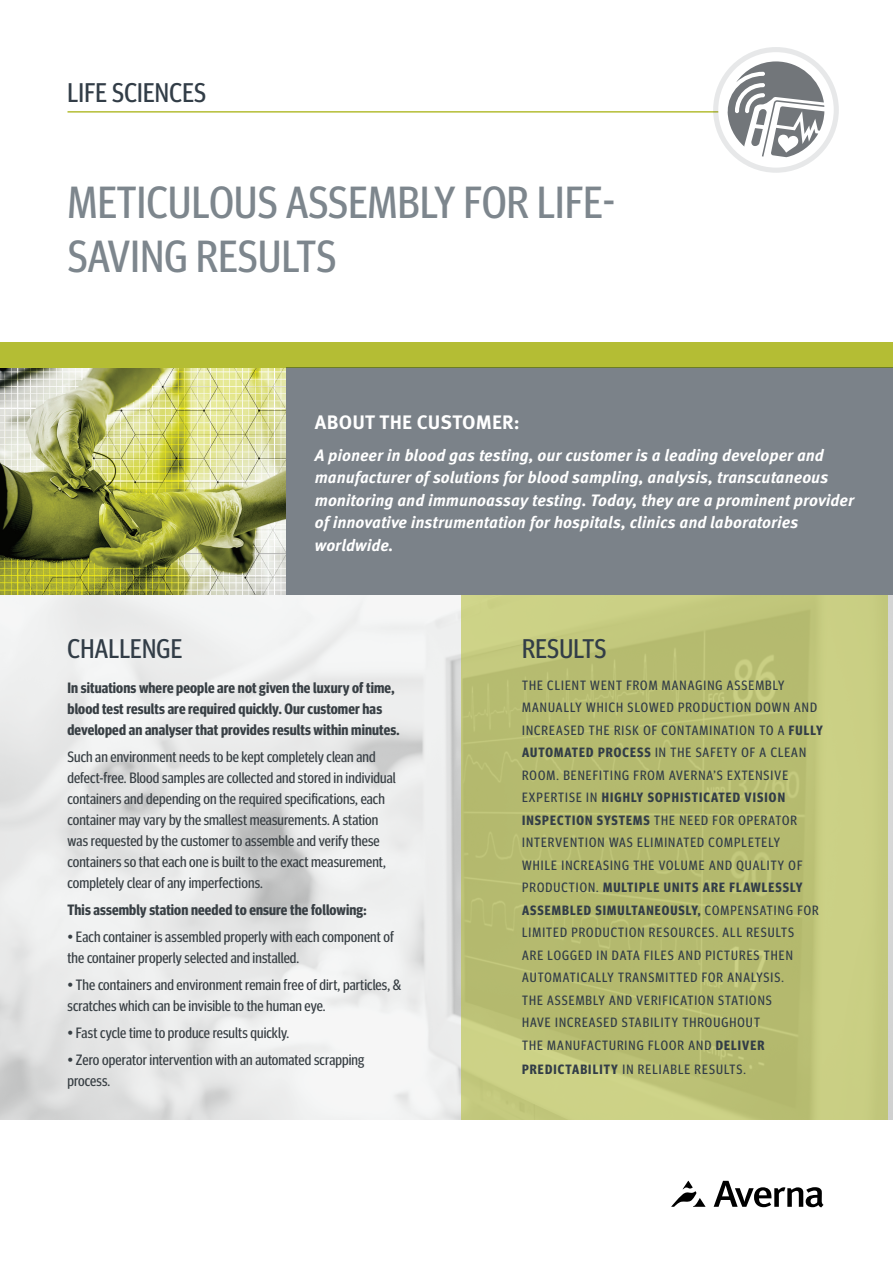
<style>
.page{position:relative;width:893px;height:1263px;background:#fff}
.page>*{position:absolute;margin:0;border:0;box-sizing:border-box;transform-origin:0 0}
.t1{font:condensed 45px/54px "Meta Headline OT";letter-spacing:.01em;color:#7d868d}
.t2{font:condensed 27px "Meta Headline OT";letter-spacing:.01em;color:#323d47}
.t3{font:700 19.5px "Meta OT";letter-spacing:.01em;color:#fff}
.t4{font:italic 700 16.5px/22.5px "Meta OT";color:#fff}
.t5{font:condensed 15px/21px "Meta Headline OT";letter-spacing:.005em;color:#383f44}
.t6{font:700 condensed 15px/21px "Meta Headline OT";letter-spacing:.005em;color:#383f44}
.t7{font:condensed 13.5px/22.5px "Meta Headline OT";letter-spacing:.08em;color:#323d47}
.s1{font-weight:700}
</style>
<div class="page">
<img style="left:0;top:368px;width:286px;height:227px">
<svg style="left:714px;top:1181px;width:109px;height:26px"></svg>
<svg style="left:671px;top:1181px;width:35px;height:26px"></svg>
<svg style="left:0;top:595px;width:893px;height:525px;fill:#ebecec"></svg>
<svg style="left:461px;top:595px;width:426px;height:525px;background:#bbc176"></svg>
<div style="left:0;top:342px;width:893px;height:26px;background:#b4bd34"></div>
<hr style="left:67px;top:111px;width:758px;height:2px;background:#b4bd34">
<div style="left:713px;top:47px;width:126px;height:126px;background:#e7e8e9;border-radius:50%"></div>
<div style="left:718px;top:52px;width:116px;height:116px;background:#fff;border-radius:50%"></div>
<svg style="left:728px;top:61px;width:96px;height:96px"></svg>
<div style="left:286px;top:368px;width:607px;height:227px;background:#7b8289"></div>
<h2 class="t2" style="left:68px;top:77px;width:140px">LIFE SCIENCES</h2>
<h1 class="t1" style="left:68px;top:176px;width:549px">METICULOUS ASSEMBLY FOR LIFE-<br>SAVING RESULTS</h1>
<h3 class="t3" style="left:315px;top:411px;width:206px">ABOUT THE CUSTOMER:</h3>
<p class="t4" style="left:315px;top:444px;width:541px">A pioneer in blood gas testing, our customer is a leading developer and manufacturer of solutions for blood sampling, analysis, transcutaneous monitoring and immunoassay testing. Today, they are a prominent provider of innovative instrumentation for hospitals, clinics and laboratories worldwide.</p>
<h2 class="t2" style="left:68px;top:633px;width:116px">CHALLENGE</h2>
<p class="t6" style="left:68px;top:678px;width:333px">In situations where people are not given the luxury of time, blood test results are required quickly. Our customer has developed an analyser that provides results within minutes.</p>
<p class="t5" style="left:68px;top:746px;width:330px">Such an environment needs to be kept completely clean and defect-free. Blood samples are collected and stored in individual containers and depending on the required specifications, each container may vary by the smallest measurements. A station was requested by the customer to assemble and verify these containers so that each one is built to the exact measurement, completely clear of any imperfections.</p>
<p class="t6" style="left:68px;top:900px;width:300px">This assembly station needed to ensure the following:</p>
<p class="t5" style="left:68px;top:926px;width:328px">• Each container is assembled properly with each component of the container properly selected and installed.</p>
<p class="t5" style="left:68px;top:974px;width:335px">• The containers and environment remain free of dirt, particles, &amp; scratches which can be invisible to the human eye.</p>
<p class="t5" style="left:68px;top:1022px;width:223px">• Fast cycle time to produce results quickly.</p>
<p class="t5" style="left:68px;top:1049px;width:298px">• Zero operator intervention with an automated scrapping process.</p>
<h2 class="t2" style="left:522px;top:633px;width:86px">RESULTS</h2>
<p class="t7" style="left:522px;top:674px;width:302px">THE CLIENT WENT FROM MANAGING ASSEMBLY MANUALLY WHICH SLOWED PRODUCTION DOWN AND INCREASED THE RISK OF CONTAMINATION TO A <span class="s1">FULLY AUTOMATED PROCESS</span> IN THE SAFETY OF A CLEAN ROOM. BENEFITING FROM AVERNA’S EXTENSIVE EXPERTISE IN <span class="s1">HIGHLY SOPHISTICATED VISION INSPECTION SYSTEMS</span> THE NEED FOR OPERATOR INTERVENTION WAS ELIMINATED COMPLETELY<br>WHILE INCREASING THE VOLUME AND QUALITY OF PRODUCTION. <span class="s1">MULTIPLE UNITS ARE FLAWLESSLY ASSEMBLED SIMULTANEOUSLY,</span> COMPENSATING FOR LIMITED PRODUCTION RESOURCES. ALL RESULTS<br>ARE LOGGED IN DATA FILES AND PICTURES THEN AUTOMATICALLY TRANSMITTED FOR ANALYSIS.<br>THE ASSEMBLY AND VERIFICATION STATIONS<br>HAVE INCREASED STABILITY THROUGHOUT<br>THE MANUFACTURING FLOOR AND <span class="s1">DELIVER</span></p>
<p class="t7" style="left:522px;top:1058px;width:225px"><span class="s1">PREDICTABILITY</span> IN RELIABLE RESULTS.</p>
</div>
